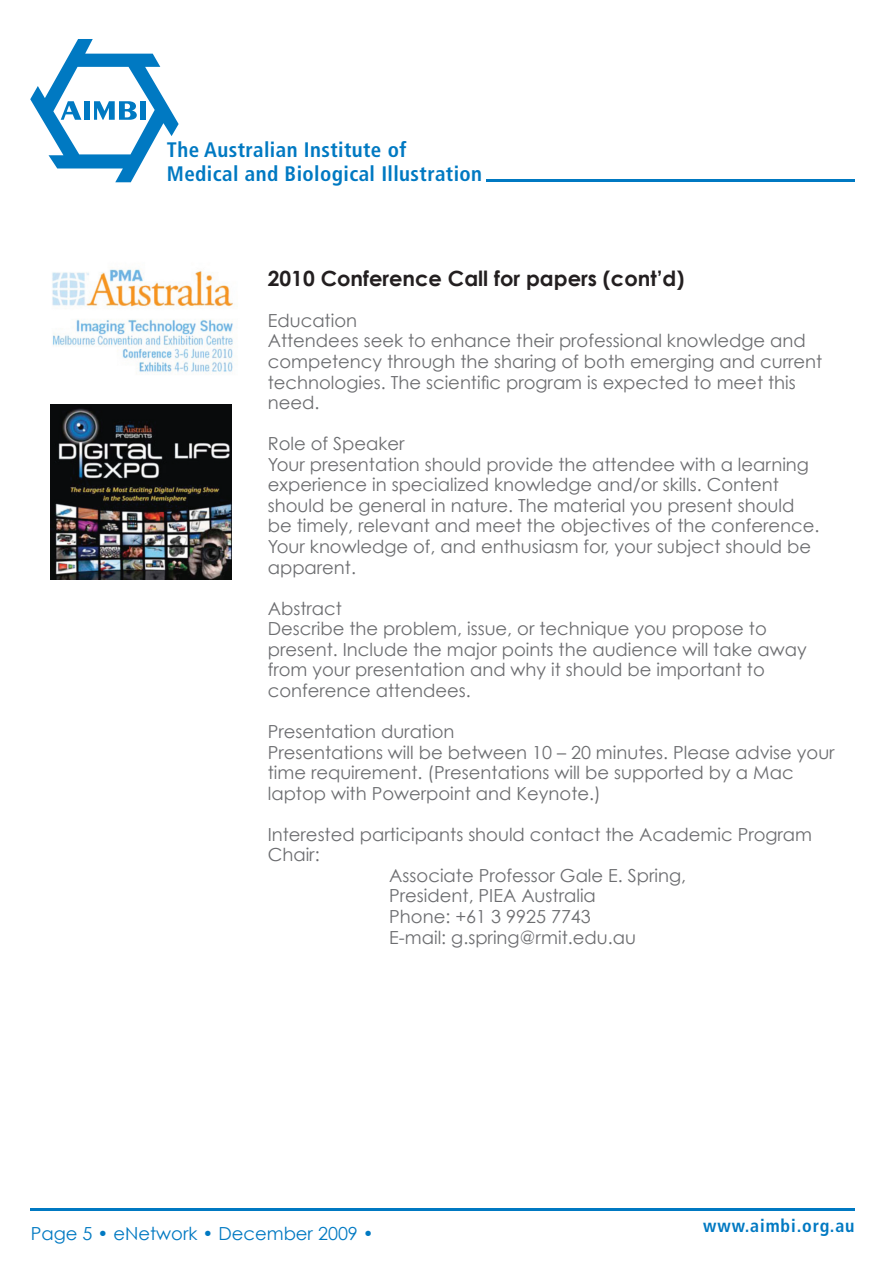
<style>
.page{position:relative;width:893px;height:1263px;background:#fff}
.page>*{position:absolute;margin:0;border:0;box-sizing:border-box;transform-origin:0 0}
.t1{font:700 condensed 21px/24px "Frutiger";letter-spacing:.02em;color:#0079c2}
.t2{font:700 21px "Century Gothic";color:#231f20}
.t3{font:18px/20.5px "Century Gothic";color:#6c6d70}
.t4{font:18px "Century Gothic";color:#0079c2}
.t5{font:700 condensed 18px "Frutiger";letter-spacing:.05em;color:#0079c2}
</style>
<div class="page">
<svg style="left:30px;top:39px;width:149px;height:143px"></svg>
<div style="left:140px;top:101px;width:6px;height:19px;background:#0079c2"></div>
<hr style="left:486px;top:179px;width:369px;height:2px;background:#0079c2">
<hr style="left:30px;top:1208px;width:825px;height:3px;background:#0079c2">
<img style="left:51px;top:405px;width:180px;height:174px">
<img style="left:52px;top:269px;width:186px;height:106px">
<p class="t1" style="left:167px;top:138px;width:317px">The Australian Institute of<br>Medical and Biological Illustration</p>
<p class="t2" style="left:268px;top:265px;width:418px">2010 Conference Call for papers (cont’d)</p>
<p class="t3" style="left:268px;top:310px;width:556px">Education<br>Attendees seek to enhance their professional knowledge and competency through the sharing of both emerging and current technologies. The scientific program is expected to meet this need.</p>
<p class="t3" style="left:268px;top:433px;width:553px">Role of Speaker<br>Your presentation should provide the attendee with a learning experience in specialized knowledge and/or skills. Content should be general in nature. The material you present should be timely, relevant and meet the objectives of the conference.<br>Your knowledge of, and enthusiasm for, your subject should be apparent.</p>
<p class="t3" style="left:268px;top:598px;width:540px">Abstract<br>Describe the problem, issue, or technique you propose to present. Include the major points the audience will take away from your presentation and why it should be important to conference attendees.</p>
<p class="t3" style="left:268px;top:721px;width:568px">Presentation duration<br>Presentations will be between 10 – 20 minutes. Please advise your time requirement. (Presentations will be supported by a Mac laptop with Powerpoint and Keynote.)</p>
<p class="t3" style="left:268px;top:824px;width:546px">Interested participants should contact the Academic Program</p>
<p class="t3" style="left:268px;top:844px;width:53px">Chair:</p>
<p class="t3" style="left:389px;top:865px;width:298px">Associate Professor Gale E. Spring,</p>
<p class="t3" style="left:389px;top:885px;width:208px">President, PIEA Australia</p>
<p class="t3" style="left:389px;top:906px;width:203px">Phone: +61 3 9925 7743</p>
<p class="t3" style="left:389px;top:926px;width:248px">E-mail: g.spring@rmit.edu.au</p>
<p class="t4" style="left:31px;top:1223px;width:344px">Page 5 • eNetwork • December 2009 •</p>
<p class="t5" style="left:703px;top:1215px;width:153px">www.aimbi.org.au</p>
</div>
